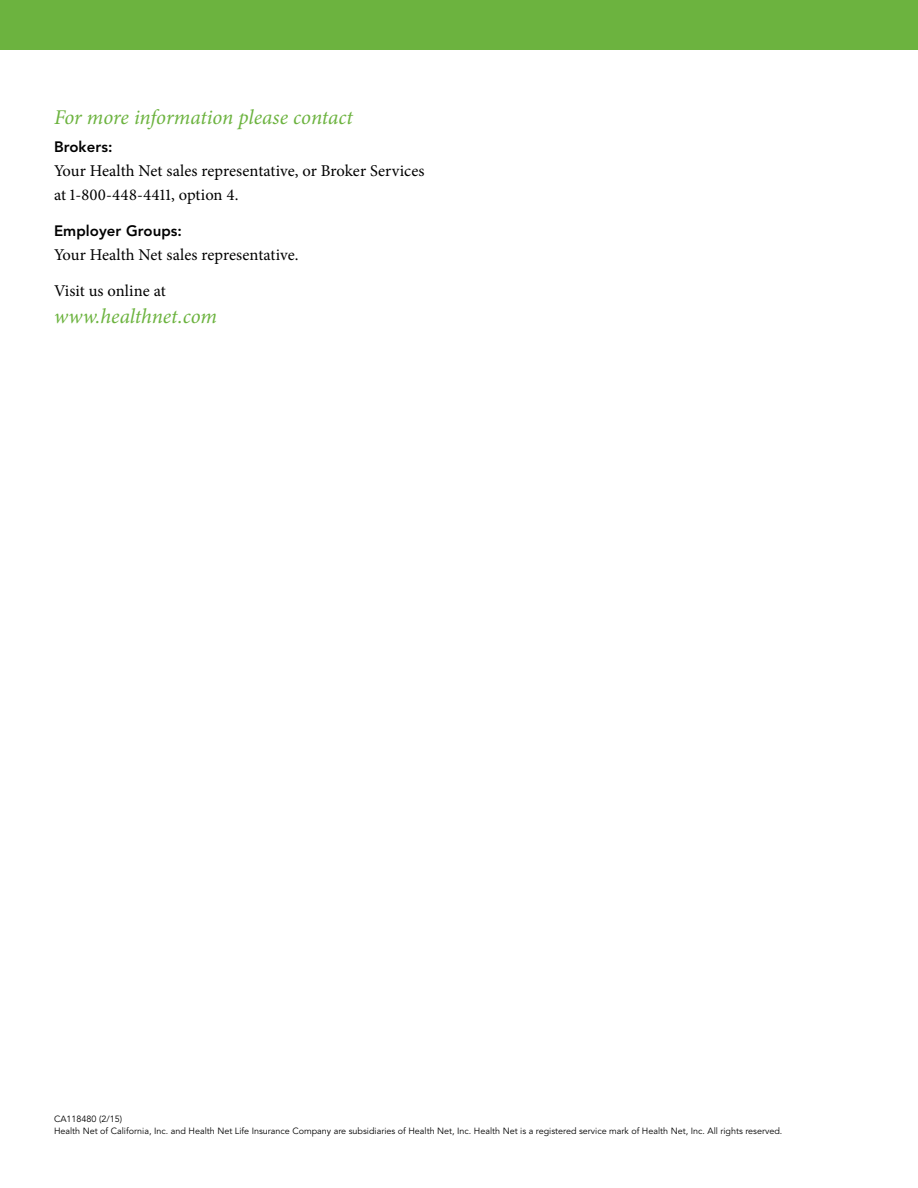
<style>
.page{position:relative;width:918px;height:1188px;background:#fff}
.page>*{position:absolute;margin:0;border:0;box-sizing:border-box;transform-origin:0 0}
.t1{font:italic 21px "Minion Pro";letter-spacing:-.005em;color:#6cb33f}
.t2{font:16.5px/24px "Minion Pro";letter-spacing:.005em;color:#000}
.t3{font:800 15px "Avenir LT Std";letter-spacing:.005em;color:#000}
.t4{font:9px/12px "Avenir LT Std";color:#000}
</style>
<div class="page">
<div style="left:0;top:0;width:918px;height:50px;background:#6cb33f"></div>
<h1 class="t1" style="left:54px;top:103px;width:301px">For more information please contact</h1>
<h3 class="t3" style="left:54px;top:138px;width:60px">Brokers:</h3>
<h2 class="t2" style="left:54px;top:159px;width:372px">Your Health Net sales representative, or Broker Services at 1-800-448-4411, option 4.</h2>
<h3 class="t3" style="left:54px;top:222px;width:130px">Employer Groups:</h3>
<h2 class="t2" style="left:54px;top:237px;width:246px;line-height:36px">Your Health Net sales representative.<br>Visit us online at</h2>
<h1 class="t1" style="left:54px;top:302px;width:165px">www.healthnet.com</h1>
<p class="t4" style="left:54px;top:1113px;width:730px">CA118480 (2/15)<br>Health Net of California, Inc. and Health Net Life Insurance Company are subsidiaries of Health Net, Inc. Health Net is a registered service mark of Health Net, Inc. All rights reserved.</p>
</div>
